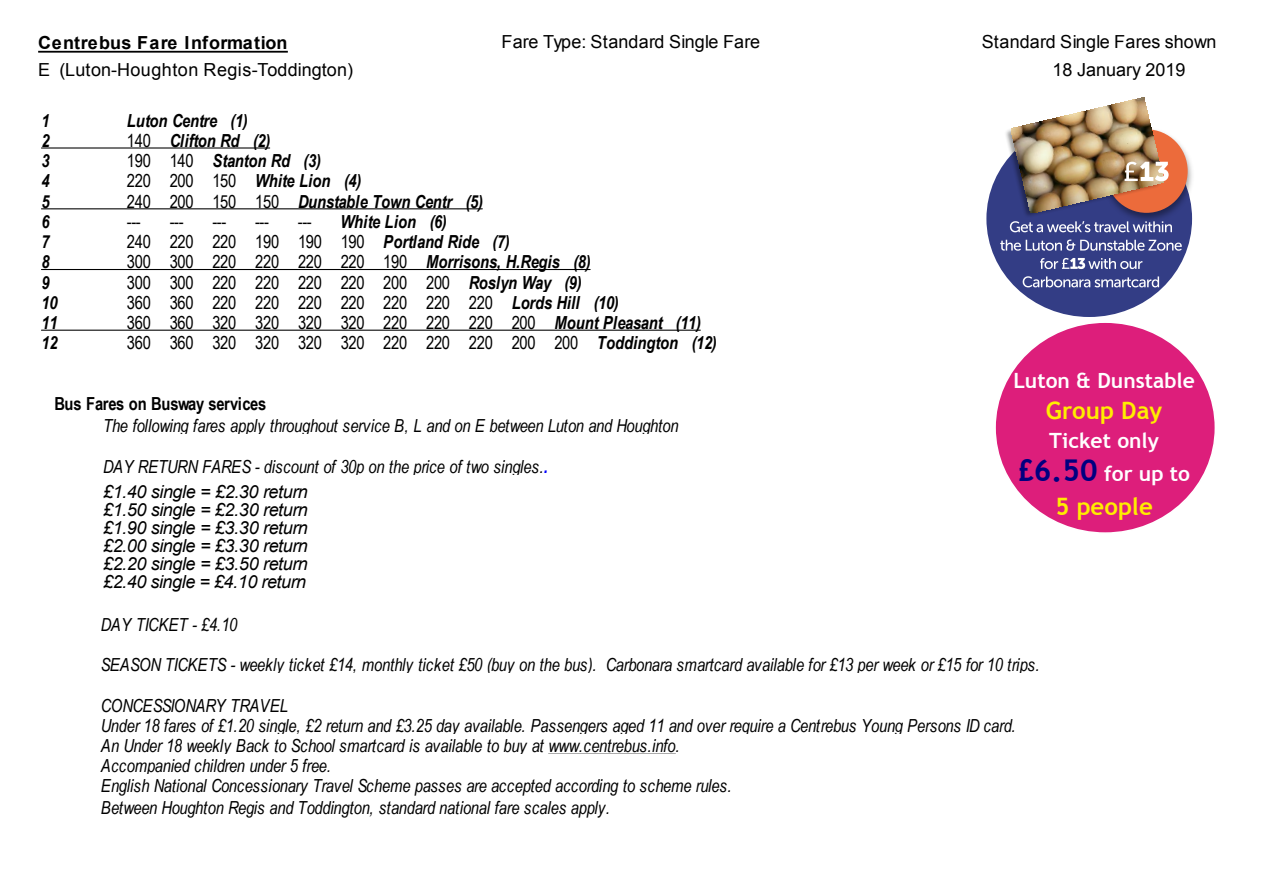
<style>
.page{position:relative;width:1263px;height:893px;background:#fff}
.page>*{position:absolute;margin:0;border:0;box-sizing:border-box;transform-origin:0 0}
.t1{font:700 24px "Trebuchet MS";color:#ffed00}
.t2{font:700 21px/33.5px "Trebuchet MS";color:#fff;text-align:center}
.t3{font:italic 18px/20.5px "Arial Narrow";letter-spacing:-.015em;color:#000}
.t4{font:18px "Arial Narrow";letter-spacing:-.015em;color:#000}
.t5{font:italic 18px/18px "Arial";letter-spacing:-.025em;color:#000;text-align:justify}
.t6{font:italic 700 18px "Arial Narrow";letter-spacing:-.005em;color:#000}
.t7{font:18px "Arial";color:#000}
.t8{font:18px "Arial";letter-spacing:.02em;color:#000}
.t9{font:700 18px "Arial";letter-spacing:.015em;color:#000}
.t10{font:700 18px "Arial Narrow";letter-spacing:-.015em;color:#000}
.t11{font:italic 700 18px "Arial Narrow";letter-spacing:-.025em;color:#000}
.s1{font-weight:400;font-style:normal}
.s2{font-weight:700;font-style:italic}
.s3{font-weight:700;color:#00f}
.s4{font-size:30px;color:#000080}
</style>
<div class="page">
<hr style="left:38px;top:51px;width:250px;height:2px;background:#000">
<hr style="left:41px;top:147px;width:229px;height:2px;background:#000">
<hr style="left:41px;top:208px;width:441px;height:1px;background:#000">
<hr style="left:41px;top:269px;width:549px;height:1px;background:#000">
<hr style="left:41px;top:330px;width:659px;height:1px;background:#000">
<div style="left:986px;top:120px;width:206px;height:197px;background:#333d85;border-radius:50%"></div>
<img style="left:1165px;top:133px;width:28px;height:92px">
<div style="left:1105px;top:129px;width:83px;height:84px;background:#ec6b3b;border-radius:50%"></div>
<img style="left:1002px;top:97px;width:163px;height:123px">
<img style="left:1011px;top:98px;width:152px;height:115px">
<svg style="left:1124px;top:162px;width:44px;height:19px"></svg>
<svg style="left:1010px;top:221px;width:162px;height:11px"></svg>
<svg style="left:1000px;top:240px;width:182px;height:11px"></svg>
<svg style="left:1040px;top:258px;width:102px;height:11px"></svg>
<svg style="left:1023px;top:276px;width:136px;height:11px"></svg>
<div style="left:994px;top:321px;width:222px;height:213px;background:#dd1e7b;border:2px solid #fff;border-radius:50%"></div>
<p class="t9" style="left:38px;top:36px;width:251px">Centrebus Fare Information</p>
<p class="t7" style="left:982px;top:35px;width:236px">Standard Single Fares shown</p>
<p class="t7" style="left:501px;top:35px;width:260px">Fare Type: Standard Single Fare</p>
<p class="t8" style="left:38px;top:63px;width:316px">E (Luton-Houghton Regis-Toddington)</p>
<p class="t7" style="left:1052px;top:63px;width:135px">18 January 2019</p>
<p class="t6" style="left:41px;top:113px;width:10px">1</p>
<p class="t6" style="left:127px;top:113px;width:122px">Luton Centre (1)</p>
<p class="t6" style="left:41px;top:134px;width:10px">2</p>
<p class="t11" style="left:127px;top:134px;width:145px"><span class="s1">140</span> Clifton Rd (2)</p>
<p class="t6" style="left:41px;top:154px;width:10px">3</p>
<p class="t6" style="left:127px;top:154px;width:195px"><span class="s1">190 140</span> Stanton Rd (3)</p>
<p class="t6" style="left:41px;top:174px;width:10px">4</p>
<p class="t6" style="left:127px;top:174px;width:236px"><span class="s1">220 200 150</span> White Lion (4)</p>
<p class="t6" style="left:41px;top:194px;width:10px">5</p>
<p class="t6" style="left:127px;top:194px;width:357px"><span class="s1">240 200 150 150</span> Dunstable Town Centr (5)</p>
<p class="t6" style="left:41px;top:215px;width:10px">6</p>
<p class="t4" style="left:127px;top:215px;width:15px">---</p>
<p class="t4" style="left:170px;top:215px;width:15px">---</p>
<p class="t4" style="left:212px;top:215px;width:15px">---</p>
<p class="t4" style="left:255px;top:215px;width:15px">---</p>
<p class="t4" style="left:298px;top:215px;width:15px">---</p>
<p class="t6" style="left:341px;top:215px;width:108px">White Lion (6)</p>
<p class="t6" style="left:41px;top:235px;width:10px">7</p>
<p class="t4" style="left:127px;top:235px;width:384px">240 220 220 190 190 190 <span class="s2">Portland Ride (7)</span></p>
<p class="t6" style="left:41px;top:255px;width:10px">8</p>
<p class="t4" style="left:127px;top:255px;width:465px">300 300 220 220 220 220 190 <span class="s2">Morrisons, H.Regis (8)</span></p>
<p class="t6" style="left:41px;top:275px;width:10px">9</p>
<p class="t4" style="left:127px;top:275px;width:456px">300 300 220 220 220 220 200 200 <span class="s2">Roslyn Way (9)</span></p>
<p class="t6" style="left:41px;top:296px;width:18px">10</p>
<p class="t4" style="left:127px;top:296px;width:493px">360 360 220 220 220 220 220 220 220 <span class="s2">Lords Hill (10)</span></p>
<p class="t6" style="left:41px;top:316px;width:18px">11</p>
<p class="t4" style="left:127px;top:316px;width:575px">360 360 320 320 320 320 220 220 220 200 <span class="s2">Mount Pleasant (11)</span></p>
<p class="t6" style="left:41px;top:336px;width:18px">12</p>
<p class="t4" style="left:127px;top:336px;width:591px">360 360 320 320 320 320 220 220 220 200 200 <span class="s2">Toddington (12)</span></p>
<p class="t10" style="left:55px;top:397px;width:213px">Bus Fares on Busway services</p>
<p class="t3" style="left:103px;top:417px;width:577px">The following fares apply throughout service B, L and on E between Luton and Houghton</p>
<p class="t3" style="left:103px;top:458px;width:446px">DAY RETURN FARES - discount of 30p on the price of two singles.<span class="s3">.</span></p>
<p class="t5" style="left:103px;top:485px;width:206px">£1.40 single = £2.30 return £1.50 single = £2.30 return £1.90 single = £3.30 return £2.00 single = £3.30 return £2.20 single = £3.50 return £2.40 single = £4.10 return</p>
<p class="t2" style="left:1013px;top:366px;width:183px">Luton &amp; Dunstable</p>
<h1 class="t1" style="left:1046px;top:401px;width:118px">Group Day</h1>
<p class="t2" style="left:1018px;top:425px;width:174px">Ticket only <span class="s4">£6.50</span> for up to</p>
<h1 class="t1" style="left:1055px;top:497px;width:99px">5 people</h1>
<p class="t3" style="left:101px;top:616px;width:138px">DAY TICKET - £4.10</p>
<p class="t3" style="left:101px;top:656px;width:940px">SEASON TICKETS - weekly ticket £14, monthly ticket £50 (buy on the bus). Carbonara smartcard available for £13 per week or £15 for 10 trips.</p>
<p class="t3" style="left:101px;top:697px;width:916px">CONCESSIONARY TRAVEL<br>Under 18 fares of £1.20 single, £2 return and £3.25 day available. Passengers aged 11 and over require a Centrebus Young Persons ID card.<br>An Under 18 weekly Back to School smartcard is available to buy at www.centrebus.info.<br>Accompanied children under 5 free.<br>English National Concessionary Travel Scheme passes are accepted according to scheme rules.<br>Between Houghton Regis and Toddington, standard national fare scales apply.</p>
</div>
